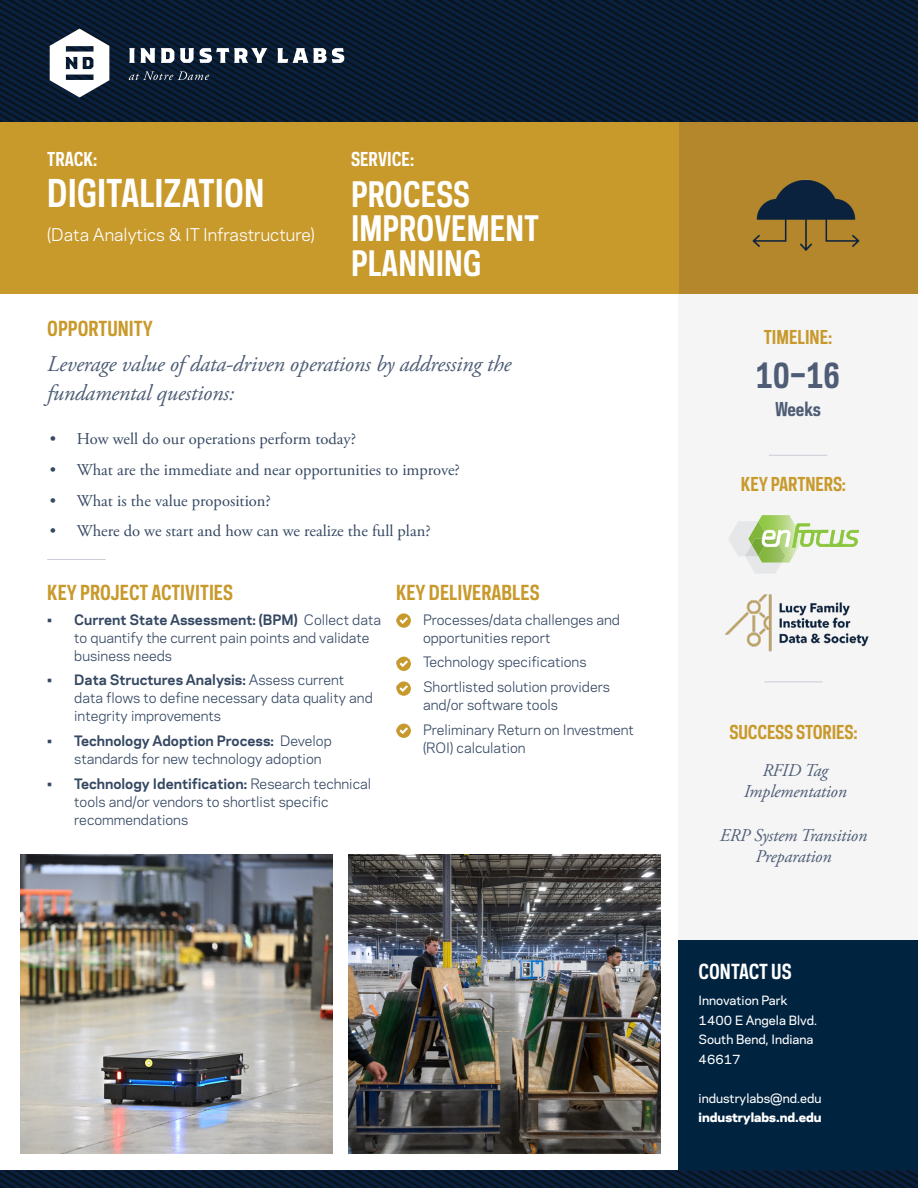
<style>
.page{position:relative;width:918px;height:1188px;background:#fff}
.page>*{position:absolute;margin:0;border:0;box-sizing:border-box;transform-origin:0 0}
.Secondary_Section_He{font:700 36px "Polaris Condensed";color:#fff}
.Secondary_Section_He-2{font:700 33px/34.5px "Polaris Condensed";color:#fff}
.Stat{font:700 33px "Polaris Condensed";color:#4e5d75}
.Body{font:italic 22.5px/28.5px "Adobe Garamond Pro";letter-spacing:-.01em;color:#4e5d75}
.Gold_header_-_small{font:700 19.5px "Polaris Condensed";color:#c8992b}
.Gold_header_-_small-2{font:700 19.5px "Polaris Condensed";color:#fff}
.Stat_Labels{font:italic 18px/21px "Adobe Garamond Pro";letter-spacing:-.01em;color:#4e5d75;text-align:center}
.subheader{font:700 18px "Polaris Condensed";letter-spacing:-.01em;color:#c8992b}
.Gold_header_-_Worker{font:700 18px "Polaris Condensed";color:#fff}
.Gold_header_-_Worker-2{font:700 18px "Polaris Condensed";color:#c8992b}
.Stat_Labels-2{font:700 18px "Polaris Condensed";letter-spacing:-.015em;color:#4e5d75}
.t1{font:16.5px "Adobe Garamond Pro";color:#354862}
.Secondary_Section_He-3{font:16.5px "Galaxie Polaris";color:#fff}
.t2{font:13.5px/18px "Galaxie Polaris";color:#354862}
.No_bullet_small_text{font:500 12px/19.5px "Galaxie Polaris";color:#fff}
.s1{font-weight:700}
.s2{font-weight:800}
</style>
<div class="page">
<div style="left:678px;top:112px;width:240px;height:182px;background:#b4872c"></div>
<div style="left:0;top:104px;width:678px;height:190px;background:#c8992b"></div>
<div style="left:678px;top:295px;width:240px;height:893px;background:#f5f5f6"></div>
<img style="left:21px;top:854px;width:311px;height:299px">
<img style="left:349px;top:854px;width:311px;height:299px">
<svg style="left:0;top:0;width:918px;height:122px;background:#15263b"></svg>
<div style="left:678px;top:941px;width:240px;height:247px;background:#002340"></div>
<svg style="left:0;top:1170px;width:918px;height:18px"></svg>
<hr style="left:47px;top:559px;width:59px;height:1px;background:#cbcdd6">
<div style="left:397px;top:613px;width:14px;height:15px;background:#c8992b;border-radius:50%"></div>
<svg style="left:399px;top:617px;width:9px;height:7px"></svg>
<div style="left:397px;top:657px;width:14px;height:14px;background:#c8992b;border-radius:50%"></div>
<svg style="left:399px;top:660px;width:9px;height:7px"></svg>
<div style="left:397px;top:681px;width:14px;height:15px;background:#c8992b;border-radius:50%"></div>
<svg style="left:399px;top:685px;width:9px;height:7px"></svg>
<div style="left:397px;top:724px;width:14px;height:14px;background:#c8992b;border-radius:50%"></div>
<svg style="left:399px;top:727px;width:9px;height:7px"></svg>
<img style="left:725px;top:594px;width:144px;height:58px">
<hr style="left:769px;top:455px;width:58px;height:1px;background:#cbcdd6">
<svg style="left:728px;top:515px;width:131px;height:58px"></svg>
<hr style="left:764px;top:681px;width:59px;height:1px;background:#cbcdd6">
<img style="left:752px;top:179px;width:108px;height:72px">
<p class="Gold_header_-_Worker" style="left:47px;top:147px;width:52px">TRACK:</p>
<p class="Secondary_Section_He" style="left:47px;top:169px;width:219px">DIGITALIZATION</p>
<p class="Secondary_Section_He-3" style="left:47px;top:223px;width:269px">(Data Analytics &amp; IT Infrastructure)</p>
<p class="Gold_header_-_Worker" style="left:351px;top:147px;width:65px">SERVICE:</p>
<p class="Secondary_Section_He-2" style="left:351px;top:176px;width:190px">PROCESS<br>IMPROVEMENT<br>PLANNING</p>
<p class="Gold_header_-_small" style="left:47px;top:316px;width:107px">OPPORTUNITY</p>
<p class="Body" style="left:47px;top:351px;width:466px">Leverage value of data-driven operations by addressing the fundamental questions:</p>
<p class="t1" style="left:50px;top:429px;width:308px">• How well do our operations perform today?</p>
<p class="t1" style="left:50px;top:460px;width:412px">• What are the immediate and near opportunities to improve?</p>
<p class="t1" style="left:50px;top:490px;width:222px">• What is the value proposition?</p>
<p class="t1" style="left:50px;top:521px;width:382px">• Where do we start and how can we realize the full plan?</p>
<p class="Gold_header_-_small" style="left:47px;top:579px;width:187px">KEY PROJECT ACTIVITIES</p>
<p class="t2" style="left:74px;top:610px;width:308px;text-indent:-27px">• <span class="s1">Current State Assessment: (BPM)</span> Collect data to quantify the current pain points and validate business needs</p>
<p class="t2" style="left:74px;top:670px;width:300px;text-indent:-27px">• <span class="s1">Data Structures Analysis:</span> Assess current data flows to define necessary data quality and integrity improvements</p>
<p class="t2" style="left:74px;top:731px;width:259px;text-indent:-27px">• <span class="s1">Technology Adoption Process:</span> Develop standards for new technology adoption</p>
<p class="t2" style="left:74px;top:774px;width:298px;text-indent:-27px">• <span class="s1">Technology Identification:</span> Research technical tools and/or vendors to shortlist specific recommendations</p>
<p class="Gold_header_-_small" style="left:396px;top:579px;width:145px">KEY DELIVERABLES</p>
<p class="t2" style="left:423px;top:610px;width:199px;text-indent:-27px">• Processes/data challenges and opportunities report</p>
<p class="t2" style="left:396px;top:652px;width:192px">• Technology specifications</p>
<p class="t2" style="left:423px;top:677px;width:188px;text-indent:-27px">• Shortlisted solution providers and/or software tools</p>
<p class="t2" style="left:423px;top:720px;width:212px;text-indent:-27px">• Preliminary Return on Investment (ROI) calculation</p>
<p class="Gold_header_-_Worker-2" style="left:764px;top:325px;width:70px">TIMELINE:</p>
<p class="Stat" style="left:756px;top:354px;width:86px">10–16</p>
<p class="Stat_Labels-2" style="left:775px;top:397px;width:47px">Weeks</p>
<p class="subheader" style="left:741px;top:472px;width:107px">KEY PARTNERS:</p>
<p class="subheader" style="left:729px;top:720px;width:130px">SUCCESS STORIES:</p>
<p class="Stat_Labels" style="left:744px;top:760px;width:105px">RFID Tag<br>Implementation</p>
<p class="Stat_Labels" style="left:720px;top:825px;width:149px">ERP System Transition<br>Preparation</p>
<p class="Gold_header_-_small-2" style="left:699px;top:958px;width:95px">CONTACT US</p>
<p class="No_bullet_small_text" style="left:699px;top:990px;width:120px">Innovation Park<br>1400 E Angela Blvd.<br>South Bend, Indiana<br>46617</p>
<p class="No_bullet_small_text" style="left:699px;top:1088px;width:125px">industrylabs@nd.edu <span class="s2">industrylabs.nd.edu</span></p>
</div>
